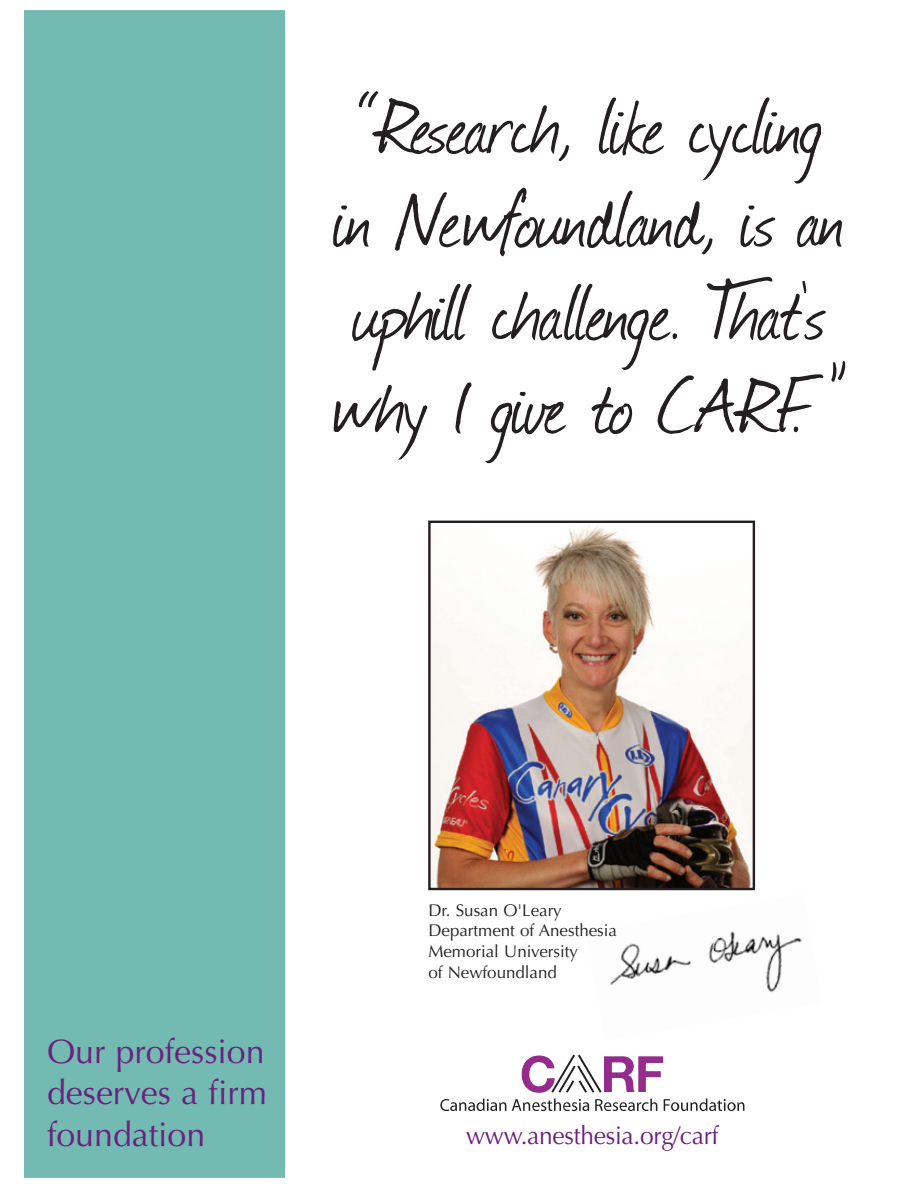
<style>
.page{position:relative;width:918px;height:1188px;background:#fff}
.page>*{position:absolute;margin:0;border:0;box-sizing:border-box;transform-origin:0 0}
.t1{font:91.95px/93.2px "Journal";letter-spacing:-.005em;color:#231f20}
.t2{font:33.9px/41.5px "Optima";color:#6b1f7e;text-align:justify}
.t3{font:25.35px "Optima";letter-spacing:-.01em;color:#6b1f7e}
.t4{font:16.95px/20.7px "Optima";color:#231f20}
</style>
<div class="page">
<img style="left:610px;top:931px;width:192px;height:62px">
<div style="left:23px;top:9px;width:262px;height:1170px;background:#73bab3"></div>
<img style="left:431px;top:526px;width:321px;height:361px">
<div style="left:428px;top:521px;width:327px;height:369px;border:2px solid #231f20"></div>
<svg style="left:440px;top:1099px;width:66px;height:12px"></svg>
<svg style="left:512px;top:1054px;width:232px;height:57px"></svg>
<p class="t1" style="left:331px;top:79px;width:519px">“Research, like cycling in Newfoundland, is an uphill challenge. That's why I give to CARF. ”</p>
<p class="t2" style="left:47px;top:1031px;width:221px">Our profession deserves a firm foundation</p>
<p class="t4" style="left:428px;top:900px;width:190px">Dr. Susan O'Leary<br>Department of Anesthesia<br>Memorial University<br>of Newfoundland</p>
<p class="t3" style="left:466px;top:1121px;width:254px">www.anesthesia.org/carf</p>
</div>
